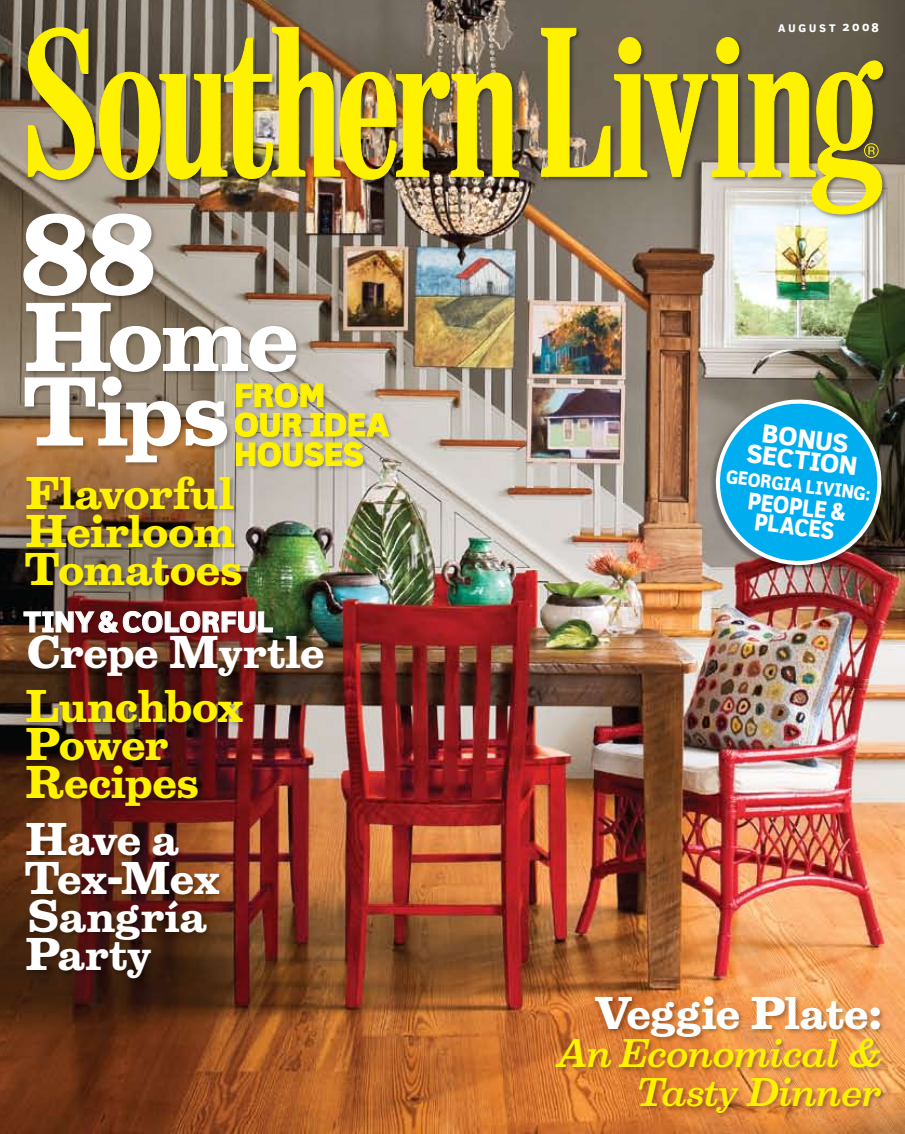
<style>
.page{position:relative;width:905px;height:1134px;background:#fff}
.page>*{position:absolute;margin:0;border:0;box-sizing:border-box;transform-origin:0 0}
.t1{font:700 104.1px "Belizio";color:#fff}
.t2{font:700 88.5px/74.6px "Belizio";letter-spacing:-.03em;color:#fff}
.t3{font:700 41.7px/38.1px "Belizio";letter-spacing:-.015em;color:#fff}
.t4{font:700 41.7px/38.1px "Belizio";letter-spacing:-.015em;color:#fff200}
.t5{font:italic 500 36.45px/38.1px "Belizio";letter-spacing:-.01em;color:#fff200;text-align:right}
.t6{font:800 31.2px/29.5px "Felbridge Std";letter-spacing:.015em;color:#fff200}
.t7{font:800 27.75px "Felbridge Std";letter-spacing:.01em;color:#fff}
.t8{font:800 24.9px/21.6px "Felbridge Std";color:#fff;text-align:center}
.t9{font:800 23.25px/20px "Felbridge Std";color:#fff;text-align:center;scale:.89 1}
.t10{font:800 18.3px "Felbridge Std";color:#fff;scale:.89 1}
.t11{font:800 10.5px "Felbridge Std";letter-spacing:.3em;color:#fff}
.s1{font-size:12px}
</style>
<div class="page">
<img style="left:0;top:0;width:904px;height:1134px">
<div style="left:26px;top:25px;width:862px;height:196px;background:#000;opacity:.45"></div>
<img style="left:28px;top:27px;width:855px;height:188px">
<div style="left:553px;top:995px;width:334px;height:123px;background:#000;opacity:.3"></div>
<div style="left:22px;top:475px;width:308px;height:509px;background:#000;opacity:.3"></div>
<img style="left:23px;top:611px;width:250px;height:22px">
<div style="left:22px;top:212px;width:280px;height:256px;background:#000;opacity:.3"></div>
<div style="left:233px;top:381px;width:161px;height:92px;background:#000;opacity:.3"></div>
<svg style="left:235px;top:383px;width:154px;height:84px;background:#b7af86"></svg>
<div style="left:708px;top:399px;width:173px;height:174px;background:#000;opacity:.3"></div>
<svg style="left:713px;top:397px;width:171px;height:171px;background:#2e9cc4"></svg>
<svg style="left:864px;top:143px;width:14px;height:15px"></svg>
<h1 class="t1" style="left:20px;top:195px;width:139px">88</h1>
<h2 class="t2" style="left:22px;top:302px;width:278px">Home<br>Tips</h2>
<p class="t6" style="left:234px;top:381px;width:156px">FROM<br>OUR IDEA<br>HOUSES</p>
<p class="t4" style="left:24px;top:475px;width:219px">Flavorful<br>Heirloom<br>Tomatoes</p>
<p class="t7" style="left:24px;top:606px;width:251px">TINY &amp; COLORFUL</p>
<p class="t3" style="left:27px;top:635px;width:299px">Crepe Myrtle</p>
<p class="t4" style="left:25px;top:688px;width:219px">Lunchbox<br>Power<br>Recipes</p>
<p class="t3" style="left:24px;top:822px;width:197px">Have a<br>Tex-Mex<br>Sangría<br>Party</p>
<p class="t11" style="left:778px;top:22px;width:102px">AUGUST <span class="s1">2008</span></p>
<p class="t8" style="left:751px;top:421px;width:112px;rotate:7deg">BONUS<br>SECTION</p>
<p class="t10" style="left:727px;top:466px;width:165px;rotate:7deg">GEORG IA LIVING :</p>
<p class="t9" style="left:749px;top:491px;width:111px;rotate:7deg">PEOPLE &amp;<br>PLACES</p>
<p class="t3" style="left:594px;top:995px;width:289px">Veggie Plate:</p>
<p class="t5" style="left:557px;top:1035px;width:327px">An Economical &amp;<br>Tasty Dinner</p>
</div>
